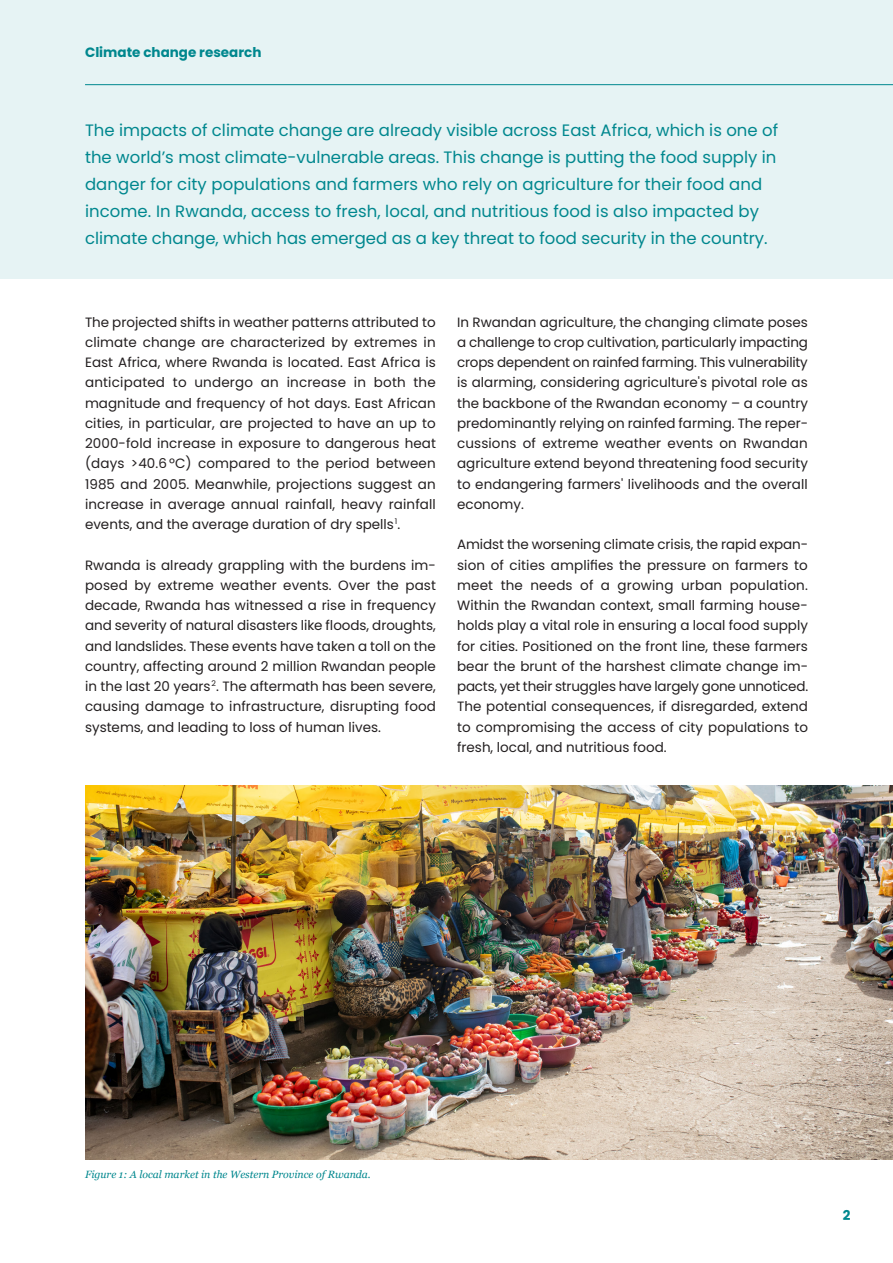
<style>
.page{position:relative;width:893px;height:1263px;background:#fff}
.page>*{position:absolute;margin:0;border:0;box-sizing:border-box;transform-origin:0 0}
.t1{font:16.5px/27px "Poppins";color:#00878e}
.t2{font:13.5px/20.2px "Poppins";color:#231f20;text-align:justify}
.t3{font:700 13.5px "Poppins";color:#00878e}
.t4{font:italic 10.5px "Georgia";color:#00878e}
</style>
<div class="page">
<div style="left:0;top:0;width:893px;height:278px;background:#e6f3f4"></div>
<img style="left:85px;top:786px;width:808px;height:373px">
<hr style="left:85px;top:84px;width:808px;height:1px;background:#00878e">
<p class="t3" style="left:85px;top:44px;width:178px">Climate change research</p>
<p class="t1" style="left:85px;top:117px;width:695px">The impacts of climate change are already visible across East Africa, which is one of the world’s most climate-vulnerable areas. This change is putting the food supply in danger for city populations and farmers who rely on agriculture for their food and income. In Rwanda, access to fresh, local, and nutritious food is also impacted by climate change, which has emerged as a key threat to food security in the country.</p>
<p class="t2" style="left:85px;top:312px;width:352px">The projected shifts in weather patterns attributed to climate change are characterized by extremes in East Africa, where Rwanda is located. East Africa is anticipated to undergo an increase in both the magnitude and frequency of hot days. East African cities, in particular, are projected to have an up to 2000-fold increase in exposure to dangerous heat (days &gt;40.6ºC) compared to the period between 1985 and 2005. Meanwhile, projections suggest an increase in average annual rainfall, heavy rainfall events, and the average duration of dry spells<sup>1</sup>.</p>
<p class="t2" style="left:85px;top:555px;width:353px">Rwanda is already grappling with the burdens im&shy;posed by extreme weather events. Over the past decade, Rwanda has witnessed a rise in frequency and severity of natural disasters like floods, droughts, and landslides. These events have taken a toll on the country, affecting around 2 million Rwandan people in the last 20 years<sup>2</sup>. The aftermath has been severe, causing damage to infrastructure, disrupting food systems, and leading to loss of human lives.</p>
<p class="t2" style="left:457px;top:312px;width:352px">In Rwandan agriculture, the changing climate poses a challenge to crop cultivation, particularly impacting crops dependent on rainfed farming. This vulnerability is alarming, considering agriculture's pivotal role as the backbone of the Rwandan economy – a country predominantly relying on rainfed farming. The reper&shy;cussions of extreme weather events on Rwandan agriculture extend beyond threatening food security to endangering farmers' livelihoods and the overall economy.</p>
<p class="t2" style="left:457px;top:535px;width:353px">Amidst the worsening climate crisis, the rapid expan&shy;sion of cities amplifies the pressure on farmers to meet the needs of a growing urban population.<br>Within the Rwandan context, small farming house&shy;holds play a vital role in ensuring a local food supply for cities. Positioned on the front line, these farmers bear the brunt of the harshest climate change im&shy;pacts, yet their struggles have largely gone unnoticed.<br>The potential consequences, if disregarded, extend to compromising the access of city populations to fresh, local, and nutritious food.</p>
<p class="t4" style="left:85px;top:1167px;width:287px">Figure 1: A local market in the Western Province of Rwanda.</p>
<p class="t3" style="left:843px;top:1208px;width:9px">2</p>
</div>
